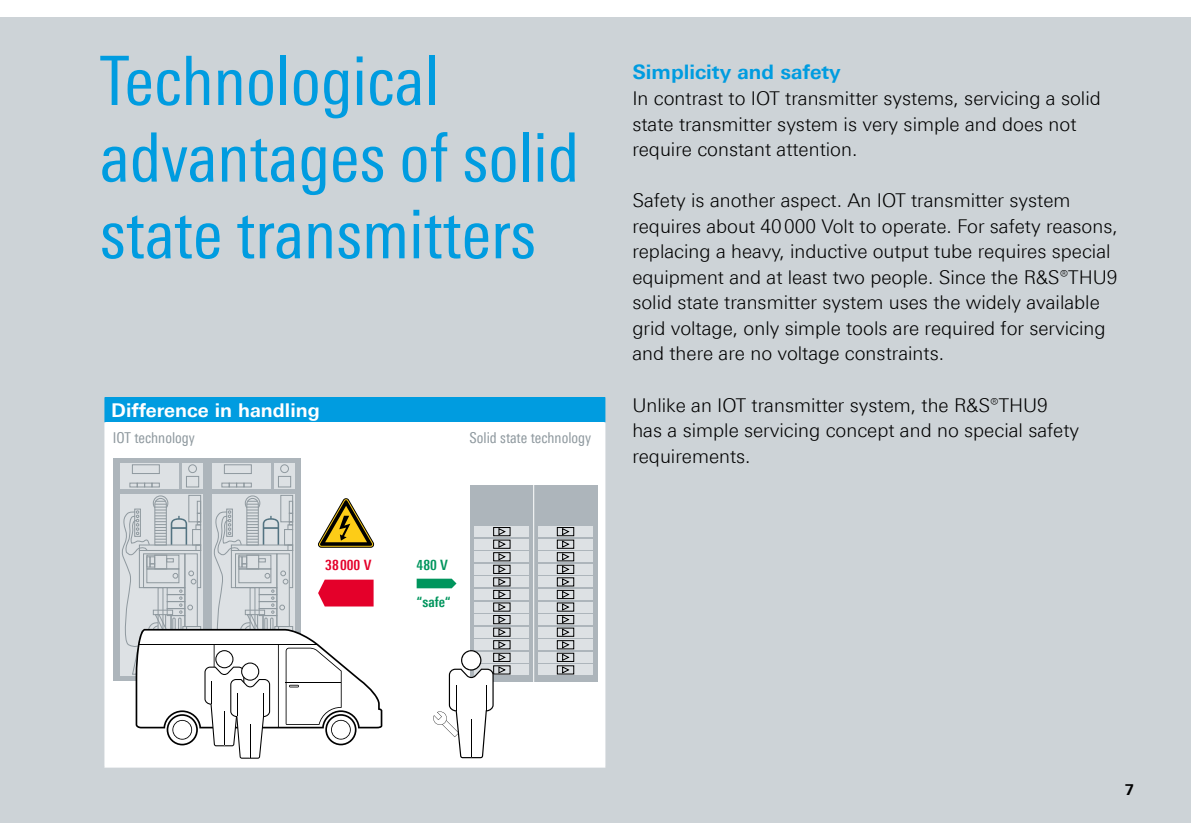
<style>
.page{position:relative;width:1191px;height:840px;background:#fff}
.page>*{position:absolute;margin:0;border:0;box-sizing:border-box;transform-origin:0 0}
.t1{font:68px/76.6px "Linotype Univers 420 Cn";color:#009ce0}
.t2{font:700 20px "Linotype Univers 630";color:#009ce0}
.t3{font:300 19px/25.6px "Linotype Univers 330";color:#000}
.t4{font:700 19px "Linotype Univers 630";color:#fff}
.t5{font:15px "Linotype Univers 420 Cn";color:#8f999f}
.t6{font:700 15px "Linotype Univers 630";color:#000}
.t7{font:700 14.2px "Linotype Univers 620 Cn";color:#00955d}
.t8{font:700 14.2px "Linotype Univers 620 Cn";color:#e4002a}
.t9{font:12.6px "Linotype Univers 420 Cn";color:#8f999f}
</style>
<div class="page">
<div style="left:0;top:17px;width:1191px;height:805px;background:#cdd3d7"></div>
<div style="left:105px;top:397px;width:500px;height:25px;background:#009ce0"></div>
<div style="left:105px;top:422px;width:500px;height:344px;background:#fff"></div>
<svg style="left:104px;top:397px;width:1px;height:25px"></svg>
<hr style="left:104px;top:422px;width:1px;height:344px;background:#fff">
<hr style="left:104px;top:766px;width:501px;height:1px;background:#fff">
<div style="left:205px;top:458px;width:96px;height:222px;background:#adb5bb"></div>
<div style="left:212px;top:463px;width:58px;height:26px;background:#dde1e4"></div>
<div style="left:274px;top:463px;width:20px;height:26px;background:#dde1e4"></div>
<div style="left:221px;top:482px;width:9px;height:5px;border:1px solid #8f999f"></div>
<div style="left:229px;top:482px;width:8px;height:5px;border:1px solid #8f999f"></div>
<div style="left:236px;top:482px;width:8px;height:5px;border:1px solid #8f999f"></div>
<div style="left:243px;top:482px;width:9px;height:5px;border:1px solid #8f999f"></div>
<div style="left:278px;top:475px;width:13px;height:12px;border:1px solid #8f999f"></div>
<div style="left:280px;top:464px;width:9px;height:8px;border:1px solid #8f999f;border-radius:50%"></div>
<div style="left:224px;top:464px;width:28px;height:9px;border:1px solid #8f999f"></div>
<div style="left:113px;top:458px;width:96px;height:222px;background:#adb5bb"></div>
<div style="left:120px;top:463px;width:58px;height:26px;background:#dde1e4"></div>
<div style="left:182px;top:463px;width:20px;height:26px;background:#dde1e4"></div>
<div style="left:129px;top:482px;width:9px;height:5px;border:1px solid #8f999f"></div>
<div style="left:137px;top:482px;width:8px;height:5px;border:1px solid #8f999f"></div>
<div style="left:144px;top:482px;width:8px;height:5px;border:1px solid #8f999f"></div>
<div style="left:152px;top:482px;width:8px;height:5px;border:1px solid #8f999f"></div>
<div style="left:186px;top:475px;width:13px;height:12px;border:1px solid #8f999f"></div>
<div style="left:188px;top:464px;width:9px;height:8px;border:1px solid #8f999f;border-radius:50%"></div>
<div style="left:132px;top:464px;width:28px;height:9px;border:1px solid #8f999f"></div>
<svg style="left:120px;top:495px;width:262px;height:263px"></svg>
<div style="left:534px;top:484px;width:63px;height:196px;background:#adb5bb"></div>
<div style="left:538px;top:526px;width:55px;height:10px;background:#dde1e4"></div>
<div style="left:538px;top:538px;width:55px;height:11px;background:#dde1e4"></div>
<div style="left:538px;top:551px;width:55px;height:10px;background:#dde1e4"></div>
<div style="left:538px;top:563px;width:55px;height:11px;background:#dde1e4"></div>
<div style="left:538px;top:576px;width:55px;height:11px;background:#dde1e4"></div>
<div style="left:538px;top:589px;width:55px;height:10px;background:#dde1e4"></div>
<div style="left:538px;top:601px;width:55px;height:11px;background:#dde1e4"></div>
<div style="left:538px;top:614px;width:55px;height:10px;background:#dde1e4"></div>
<div style="left:538px;top:626px;width:55px;height:11px;background:#dde1e4"></div>
<div style="left:538px;top:639px;width:55px;height:10px;background:#dde1e4"></div>
<div style="left:538px;top:651px;width:55px;height:11px;background:#dde1e4"></div>
<div style="left:538px;top:664px;width:55px;height:10px;background:#dde1e4"></div>
<div style="left:557px;top:527px;width:17px;height:8px;border:1px solid #000"></div>
<div style="left:557px;top:539px;width:17px;height:9px;border:1px solid #000"></div>
<div style="left:557px;top:552px;width:17px;height:9px;border:1px solid #000"></div>
<div style="left:557px;top:564px;width:17px;height:9px;border:1px solid #000"></div>
<svg style="left:562px;top:527px;width:7px;height:45px"></svg>
<div style="left:557px;top:577px;width:17px;height:9px;border:1px solid #000"></div>
<div style="left:557px;top:589px;width:17px;height:9px;border:1px solid #000"></div>
<div style="left:557px;top:640px;width:17px;height:8px;border:1px solid #000"></div>
<div style="left:557px;top:652px;width:17px;height:9px;border:1px solid #000"></div>
<div style="left:557px;top:665px;width:17px;height:9px;border:1px solid #000"></div>
<div style="left:557px;top:602px;width:17px;height:9px;border:1px solid #000"></div>
<div style="left:557px;top:615px;width:17px;height:8px;border:1px solid #000"></div>
<div style="left:557px;top:627px;width:17px;height:9px;border:1px solid #000"></div>
<svg style="left:562px;top:578px;width:7px;height:95px"></svg>
<div style="left:470px;top:484px;width:63px;height:196px;background:#adb5bb"></div>
<div style="left:474px;top:526px;width:55px;height:10px;background:#dde1e4"></div>
<div style="left:474px;top:538px;width:55px;height:11px;background:#dde1e4"></div>
<div style="left:474px;top:551px;width:55px;height:10px;background:#dde1e4"></div>
<div style="left:474px;top:563px;width:55px;height:11px;background:#dde1e4"></div>
<svg style="left:474px;top:576px;width:55px;height:11px"></svg>
<div style="left:474px;top:589px;width:55px;height:10px;background:#dde1e4"></div>
<svg style="left:474px;top:601px;width:55px;height:11px"></svg>
<div style="left:474px;top:614px;width:55px;height:10px;background:#dde1e4"></div>
<svg style="left:474px;top:626px;width:55px;height:11px"></svg>
<div style="left:474px;top:639px;width:55px;height:10px;background:#dde1e4"></div>
<div style="left:474px;top:651px;width:55px;height:11px;background:#dde1e4"></div>
<div style="left:474px;top:664px;width:55px;height:10px;background:#dde1e4"></div>
<div style="left:493px;top:527px;width:17px;height:8px;border:1px solid #000"></div>
<div style="left:493px;top:552px;width:17px;height:9px;border:1px solid #000"></div>
<div style="left:493px;top:564px;width:17px;height:9px;border:1px solid #000"></div>
<svg style="left:498px;top:527px;width:7px;height:45px"></svg>
<div style="left:493px;top:589px;width:17px;height:9px;border:1px solid #000"></div>
<div style="left:493px;top:640px;width:17px;height:8px;border:1px solid #000"></div>
<div style="left:493px;top:652px;width:17px;height:9px;border:1px solid #000"></div>
<div style="left:493px;top:615px;width:17px;height:8px;border:1px solid #000"></div>
<svg style="left:416px;top:578px;width:89px;height:179px"></svg>
<h1 class="t1" style="left:100px;top:42px;width:481px">Technological advantages of solid state transmitters</h1>
<p class="t2" style="left:632px;top:60px;width:210px">Simplicity and safety</p>
<p class="t3" style="left:632px;top:85px;width:470px">In contrast to IOT transmitter systems, servicing a solid state transmitter system is very simple and does not require constant attention.</p>
<p class="t3" style="left:632px;top:187px;width:487px">Safety is another aspect. An IOT transmitter system requires about 40000 Volt to operate. For safety reasons, replacing a heavy, inductive output tube requires special equipment and at least two people. Since the R&amp;S®THU9 solid state transmitter system uses the widely available grid voltage, only simple tools are required for servicing and there are no voltage constraints.</p>
<p class="t3" style="left:632px;top:391px;width:448px">Unlike an IOT transmitter system, the R&amp;S®THU9 has a simple servicing concept and no special safety requirements.</p>
<p class="t4" style="left:111px;top:398px;width:210px">Difference in handling</p>
<p class="t9" style="left:113px;top:436px;width:71px">IOT technology</p>
<p class="t9" style="left:470px;top:436px;width:104px">Solid state technology</p>
<p class="t5" style="left:113px;top:429px;width:84px">IOT technology</p>
<p class="t5" style="left:469px;top:429px;width:123px">Solid state technology</p>
<p class="t8" style="left:325px;top:556px;width:48px">38000 V</p>
<p class="t7" style="left:416px;top:556px;width:33px">480 V</p>
<p class="t7" style="left:416px;top:592px;width:36px">“safe“</p>
<p class="t6" style="left:1124px;top:779px;width:11px">7</p>
</div>
